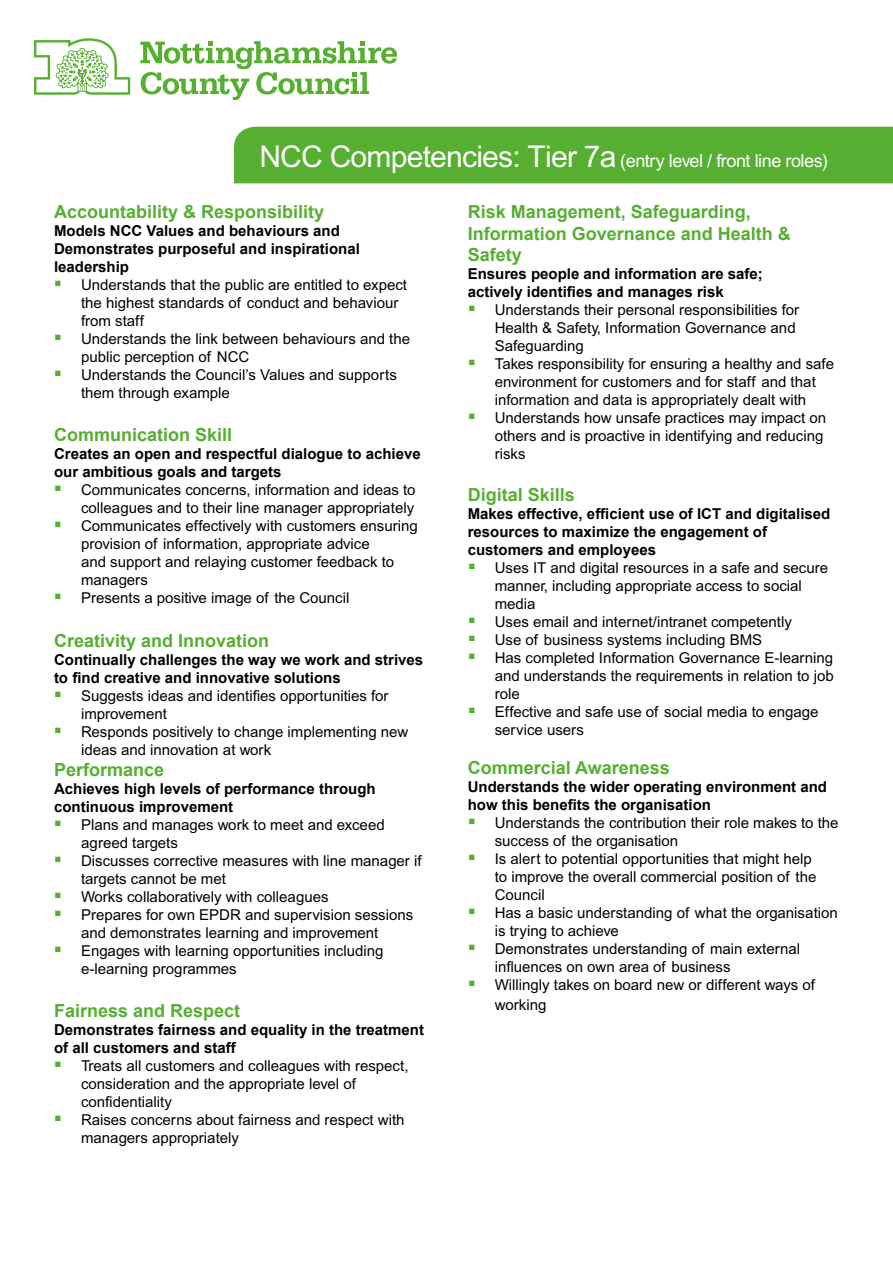
<style>
.page{position:relative;width:893px;height:1263px;background:#fff}
.page>*{position:absolute;margin:0;border:0;box-sizing:border-box;transform-origin:0 0}
.t1{font:700 18px/21.6px "Arial";color:#56af31}
.t2{font:18px "Arial";letter-spacing:-.025em;color:#fff}
.t3{font:15px/18px "Arial";color:#000}
.t4{font:700 15px/18px "Arial";color:#000}
.s1{font-size:30px}
</style>
<div class="page">
<svg style="left:34px;top:38px;width:96px;height:57px"></svg>
<svg style="left:140px;top:41px;width:257px;height:59px"></svg>
<div style="left:234px;top:127px;width:659px;height:56px;background:#56af31"></div>
<p class="t2" style="left:259px;top:150px;width:570px"><span class="s1">NCC Competencies: Tier 7a</span> (entry level / front line roles)</p>
<p class="t1" style="left:54px;top:202px;width:272px">Accountability &amp; Responsibility</p>
<p class="t4" style="left:54px;top:222px;width:307px">Models NCC Values and behaviours and<br>Demonstrates purposeful and inspirational leadership</p>
<p class="t3" style="left:81px;top:276px;width:331px">Understands that the public are entitled to expect the highest standards of conduct and behaviour from staff<br>Understands the link between behaviours and the public perception of NCC<br>Understands the Council’s Values and supports them through example</p>
<p class="t1" style="left:54px;top:425px;width:180px">Communication Skill</p>
<p class="t4" style="left:54px;top:445px;width:368px">Creates an open and respectful dialogue to achieve our ambitious goals and targets</p>
<p class="t3" style="left:81px;top:481px;width:338px">Communicates concerns, information and ideas to colleagues and to their line manager appropriately Communicates effectively with customers ensuring provision of information, appropriate advice<br>and support and relaying customer feedback to managers<br>Presents a positive image of the Council</p>
<p class="t1" style="left:54px;top:630px;width:217px">Creativity and Innovation</p>
<p class="t4" style="left:54px;top:651px;width:371px">Continually challenges the way we work and strives to find creative and innovative solutions</p>
<p class="t3" style="left:81px;top:686px;width:329px">Suggests ideas and identifies opportunities for improvement<br>Responds positively to change implementing new ideas and innovation at work</p>
<p class="t1" style="left:54px;top:760px;width:112px">Performance</p>
<p class="t4" style="left:54px;top:780px;width:323px">Achieves high levels of performance through continuous improvement</p>
<p class="t3" style="left:81px;top:816px;width:342px">Plans and manages work to meet and exceed agreed targets<br>Discusses corrective measures with line manager if targets cannot be met<br>Works collaboratively with colleagues<br>Prepares for own EPDR and supervision sessions and demonstrates learning and improvement Engages with learning opportunities including e-learning programmes</p>
<p class="t1" style="left:54px;top:1001px;width:188px">Fairness and Respect</p>
<p class="t4" style="left:54px;top:1021px;width:372px">Demonstrates fairness and equality in the treatment of all customers and staff</p>
<p class="t3" style="left:81px;top:1057px;width:329px">Treats all customers and colleagues with respect, consideration and the appropriate level of confidentiality<br>Raises concerns about fairness and respect with managers appropriately</p>
<p class="t1" style="left:468px;top:202px;width:325px">Risk Management, Safeguarding,<br>Information Governance and Health &amp;<br>Safety</p>
<p class="t4" style="left:468px;top:265px;width:297px">Ensures people and information are safe; actively identifies and manages risk</p>
<p class="t3" style="left:495px;top:301px;width:341px">Understands their personal responsibilities for Health &amp; Safety, Information Governance and Safeguarding<br>Takes responsibility for ensuring a healthy and safe environment for customers and for staff and that information and data is appropriately dealt with Understands how unsafe practices may impact on others and is proactive in identifying and reducing risks</p>
<p class="t1" style="left:468px;top:484px;width:109px">Digital Skills</p>
<p class="t4" style="left:468px;top:505px;width:364px">Makes effective, efficient use of ICT and digitalised resources to maximize the engagement of customers and employees</p>
<p class="t3" style="left:495px;top:558px;width:340px">Uses IT and digital resources in a safe and secure manner, including appropriate access to social media<br>Uses email and internet/intranet competently<br>Use of business systems including BMS<br>Has completed Information Governance E-learning and understands the requirements in relation to job role<br>Effective and safe use of social media to engage service users</p>
<p class="t1" style="left:468px;top:758px;width:204px">Commercial Awareness</p>
<p class="t4" style="left:468px;top:778px;width:361px">Understands the wider operating environment and how this benefits the organisation</p>
<p class="t3" style="left:495px;top:814px;width:345px">Understands the contribution their role makes to the success of the organisation<br>Is alert to potential opportunities that might help<br>to improve the overall commercial position of the Council<br>Has a basic understanding of what the organisation is trying to achieve<br>Demonstrates understanding of main external influences on own area of business<br>Willingly takes on board new or different ways of</p>
<p class="t3" style="left:495px;top:996px;width:53px">working</p>
</div>
